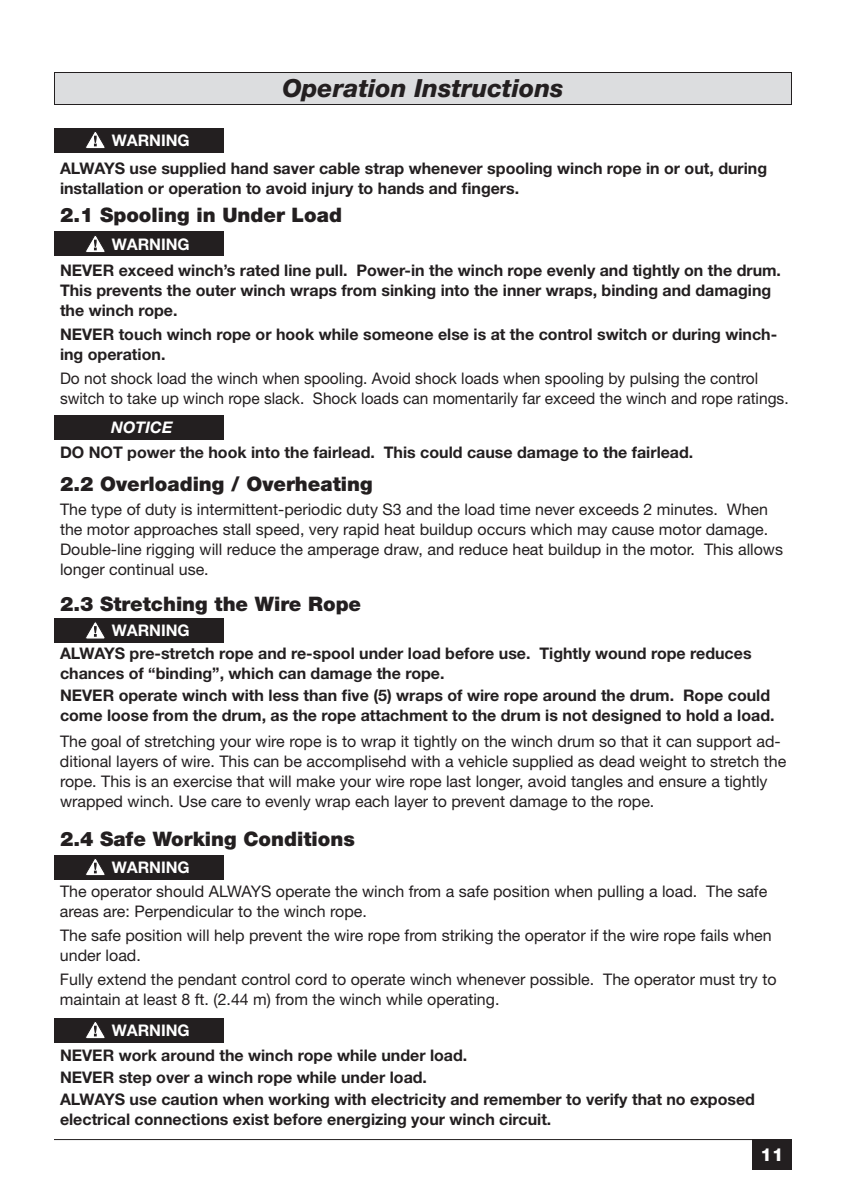
<style>
.page{position:relative;width:846px;height:1197px;background:#fff}
.page>*{position:absolute;margin:0;border:0;box-sizing:border-box;transform-origin:0 0}
.t1{font:italic 800 25px "Helvetica Neue LT Std";color:#231f20}
.t2{font:900 20px "Helvetica Neue LT Std";color:#231f20}
.t3{font:800 18px "Helvetica Neue LT Std";color:#fff}
.t4{font:16px/20px "Helvetica Neue LT Std";color:#231f20}
.t5{font:700 16px/20px "Helvetica Neue LT Std";color:#231f20}
.t6{font:700 16px "Helvetica Neue LT Std";color:#fff}
.t7{font:italic 700 16px "Helvetica Neue LT Std";color:#fff}
</style>
<div class="page">
<hr style="left:54px;top:1139px;width:738px;height:1px;background:#231f20">
<div style="left:752px;top:1139px;width:40px;height:30px;background:#231f20"></div>
<div style="left:54px;top:72px;width:738px;height:32px;background:#dcdddf"></div>
<div style="left:54px;top:72px;width:738px;height:33px;border:1px solid #231f20"></div>
<div style="left:54px;top:128px;width:170px;height:24px;background:#231f20"></div>
<svg style="left:86px;top:132px;width:19px;height:17px"></svg>
<div style="left:54px;top:232px;width:170px;height:24px;background:#231f20"></div>
<svg style="left:85px;top:236px;width:20px;height:17px"></svg>
<div style="left:54px;top:416px;width:170px;height:24px;background:#231f20"></div>
<div style="left:54px;top:618px;width:170px;height:24px;background:#231f20"></div>
<svg style="left:85px;top:622px;width:20px;height:17px"></svg>
<div style="left:54px;top:1018px;width:170px;height:24px;background:#231f20"></div>
<svg style="left:85px;top:1022px;width:20px;height:17px"></svg>
<div style="left:54px;top:855px;width:170px;height:24px;background:#231f20"></div>
<svg style="left:86px;top:859px;width:19px;height:17px"></svg>
<p class="t6" style="left:112px;top:130px;width:79px">WARNING</p>
<h1 class="t1" style="left:282px;top:73px;width:283px">Operation Instructions</h1>
<p class="t5" style="left:60px;top:158px;width:709px">ALWAYS use supplied hand saver cable strap whenever spooling winch rope in or out, during installation or operation to avoid injury to hands and fingers.</p>
<p class="t2" style="left:60px;top:203px;width:283px">2.1 Spooling in Under Load</p>
<p class="t6" style="left:112px;top:234px;width:79px">WARNING</p>
<p class="t5" style="left:60px;top:260px;width:723px">NEVER exceed winch’s rated line pull. Power-in the winch rope evenly and tightly on the drum.<br>This prevents the outer winch wraps from sinking into the inner wraps, binding and damaging the winch rope.</p>
<p class="t5" style="left:60px;top:324px;width:719px">NEVER touch winch rope or hook while someone else is at the control switch or during winch&shy;ing operation.</p>
<p class="t4" style="left:60px;top:368px;width:730px">Do not shock load the winch when spooling. Avoid shock loads when spooling by pulsing the control switch to take up winch rope slack. Shock loads can momentarily far exceed the winch and rope ratings.</p>
<p class="t5" style="left:60px;top:442px;width:635px">DO NOT power the hook into the fairlead. This could cause damage to the fairlead.</p>
<p class="t7" style="left:111px;top:418px;width:63px">NOTICE</p>
<p class="t2" style="left:60px;top:472px;width:314px">2.2 Overloading / Overheating</p>
<p class="t4" style="left:60px;top:499px;width:725px">The type of duty is intermittent-periodic duty S3 and the load time never exceeds 2 minutes. When the motor approaches stall speed, very rapid heat buildup occurs which may cause motor damage.<br>Double-line rigging will reduce the amperage draw, and reduce heat buildup in the motor. This allows longer continual use.</p>
<p class="t2" style="left:60px;top:592px;width:303px">2.3 Stretching the Wire Rope</p>
<p class="t5" style="left:60px;top:643px;width:693px">ALWAYS pre-stretch rope and re-spool under load before use. Tightly wound rope reduces chances of “binding”, which can damage the rope.</p>
<p class="t5" style="left:60px;top:685px;width:716px">NEVER operate winch with less than five (5) wraps of wire rope around the drum. Rope could come loose from the drum, as the rope attachment to the drum is not designed to hold a load.</p>
<p class="t4" style="left:60px;top:731px;width:728px">The goal of stretching your wire rope is to wrap it tightly on the winch drum so that it can support ad&shy;ditional layers of wire. This can be accomplisehd with a vehicle supplied as dead weight to stretch the rope. This is an exercise that will make your wire rope last longer, avoid tangles and ensure a tightly wrapped winch. Use care to evenly wrap each layer to prevent damage to the rope.</p>
<p class="t6" style="left:112px;top:621px;width:79px">WARNING</p>
<p class="t2" style="left:60px;top:826px;width:296px">2.4 Safe Working Conditions</p>
<p class="t6" style="left:112px;top:857px;width:79px">WARNING</p>
<p class="t4" style="left:60px;top:881px;width:709px">The operator should ALWAYS operate the winch from a safe position when pulling a load. The safe areas are: Perpendicular to the winch rope.</p>
<p class="t4" style="left:60px;top:925px;width:713px">The safe position will help prevent the wire rope from striking the operator if the wire rope fails when under load.</p>
<p class="t4" style="left:60px;top:969px;width:718px">Fully extend the pendant control cord to operate winch whenever possible. The operator must try to maintain at least 8 ft. (2.44 m) from the winch while operating.</p>
<p class="t6" style="left:112px;top:1020px;width:79px">WARNING</p>
<p class="t5" style="left:60px;top:1044px;width:697px;line-height:22px">NEVER work around the winch rope while under load.<br>NEVER step over a winch rope while under load.<br>ALWAYS use caution when working with electricity and remember to verify that no exposed</p>
<p class="t5" style="left:60px;top:1109px;width:493px">electrical connections exist before energizing your winch circuit.</p>
<p class="t3" style="left:761px;top:1144px;width:24px">11</p>
</div>
